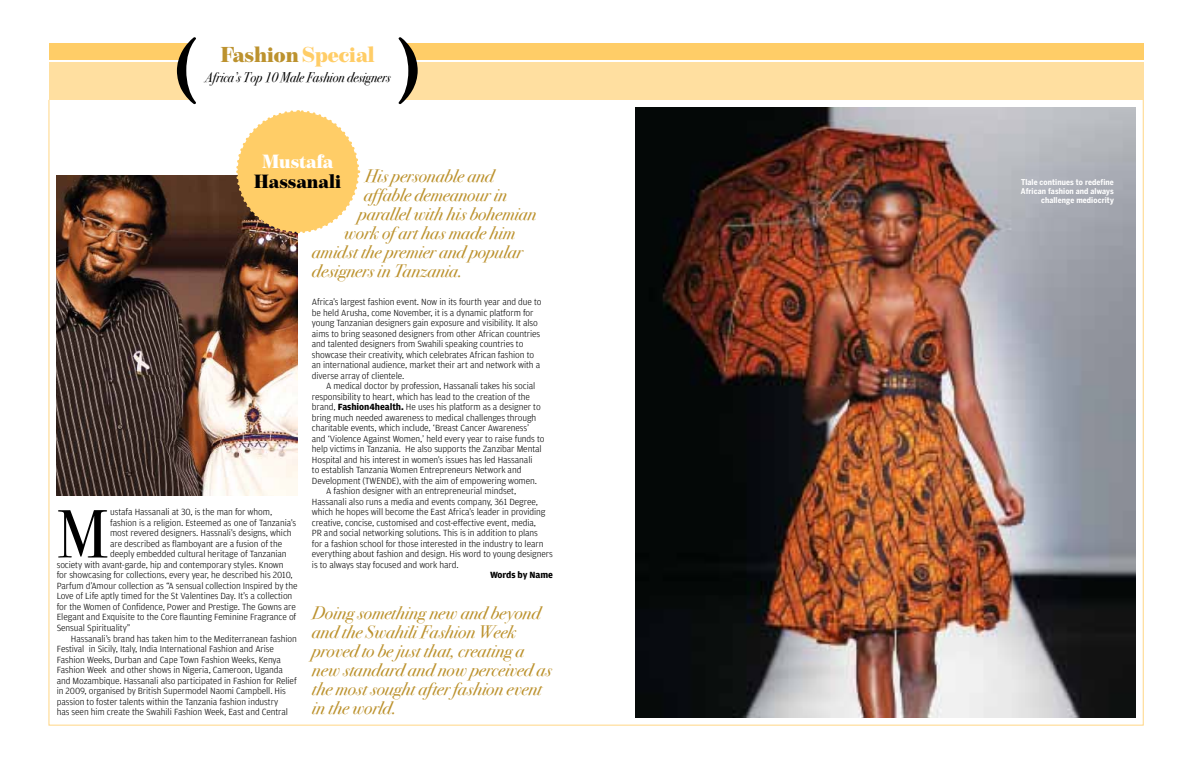
<style>
.page{position:relative;width:1191px;height:766px;background:#fff}
.page>*{position:absolute;margin:0;border:0;box-sizing:border-box;transform-origin:0 0}
.t1{font:700 72.6px "Adobe Caslon Pro";color:#000}
.t2{font:68px "Bodoni Svty Two ITCTT Book";color:#000}
.t3{font:900 22px "Benton Mod Disp";color:#bc922e}
.t4{font:900 19.5px "Benton Mod Disp";color:#000}
.t5{font:900 19.5px "Benton Mod Disp";letter-spacing:-.005em;color:#fff}
.t6{font:18px/19px "Bodoni Svty Two ITCTT Book Ita";color:#bc922e}
.t7{font:14px "Bodoni Svty Two ITCTT Book Ita";color:#000;scale:.9 1}
.t8{font:300 9.5px/10.5px "Amplitude";letter-spacing:-.01em;color:#000}
.t9{font:700 9.5px "Amplitude";letter-spacing:-.01em;color:#000}
.t10{font:700 8px/9px "Benton Sans Cond";letter-spacing:.01em;color:#fff;text-align:right}
.s1{color:#ffcd67}
.s2{font-weight:700}
</style>
<div class="page">
<img style="left:57px;top:176px;width:241px;height:319px">
<svg style="left:235px;top:110px;width:126px;height:125px"></svg>
<div style="left:49px;top:44px;width:1094px;height:16px;background:#ffcd67"></div>
<div style="left:49px;top:63px;width:1094px;height:37px;background:#ffdfa0"></div>
<div style="left:181px;top:43px;width:230px;height:57px;background:#fff"></div>
<img style="left:635px;top:108px;width:501px;height:609px">
<h1 class="t1" style="left:174px;top:32px;width:25px">(</h1>
<h1 class="t1" style="left:396px;top:32px;width:25px">)</h1>
<h3 class="t3" style="left:221px;top:42px;width:156px">Fashion <span class="s1">Special</span></h3>
<h3 class="t7" style="left:205px;top:65px;width:208px">Africa’s Top 10 Male Fashion designers</h3>
<h3 class="t5" style="left:262px;top:150px;width:73px">Mustafa</h3>
<h3 class="t4" style="left:254px;top:170px;width:88px">Hassanali</h3>
<h3 class="t6" style="left:365px;top:165px;width:131px">His personable and</h3>
<h3 class="t6" style="left:364px;top:184px;width:144px">affable demeanour in</h3>
<h3 class="t6" style="left:358px;top:203px;width:180px">parallel with his bohemian</h3>
<h3 class="t6" style="left:344px;top:222px;width:173px">work of art has made him</h3>
<h3 class="t6" style="left:312px;top:241px;width:212px">amidst the premier and popular</h3>
<h3 class="t6" style="left:312px;top:260px;width:152px">designers in Tanzania.</h3>
<h2 class="t2" style="left:57px;top:478px;width:53px">M</h2>
<p class="t8" style="left:110px;top:507px;width:164px">ustafa Hassanali at 30, is the man for whom,</p>
<p class="t8" style="left:110px;top:517px;width:188px">fashion is a religion. Esteemed as one of Tanzania’s</p>
<p class="t8" style="left:110px;top:528px;width:183px">most revered designers. Hassnali’s designs, which</p>
<p class="t8" style="left:110px;top:538px;width:173px">are described as flamboyant are a fusion of the</p>
<p class="t8" style="left:110px;top:549px;width:178px">deeply embedded cultural heritage of Tanzanian</p>
<p class="t8" style="left:57px;top:559px;width:228px">society with avant-garde, hip and contemporary styles. Known</p>
<p class="t8" style="left:57px;top:570px;width:237px">for showcasing for collections, every year, he described his 2010,</p>
<p class="t8" style="left:57px;top:580px;width:242px">Parfum d’Amour collection as “A sensual collection Inspired by the</p>
<p class="t8" style="left:57px;top:591px;width:237px">Love of Life aptly timed for the St Valentines Day. It’s a collection</p>
<p class="t8" style="left:57px;top:601px;width:241px">for the Women of Confidence, Power and Prestige. The Gowns are</p>
<p class="t8" style="left:57px;top:612px;width:241px">Elegant and Exquisite to the Core flaunting Feminine Fragrance of</p>
<p class="t8" style="left:57px;top:622px;width:75px">Sensual Spirituality”</p>
<p class="t8" style="left:71px;top:633px;width:227px">Hassanali’s brand has taken him to the Mediterranean fashion</p>
<p class="t8" style="left:57px;top:643px;width:219px">Festival in Sicily, Italy, India International Fashion and Arise</p>
<p class="t8" style="left:57px;top:654px;width:226px">Fashion Weeks, Durban and Cape Town Fashion Weeks, Kenya</p>
<p class="t8" style="left:57px;top:664px;width:228px">Fashion Week and other shows in Nigeria, Cameroon, Uganda</p>
<p class="t8" style="left:57px;top:675px;width:241px">and Mozambique. Hassanali also participated in Fashion for Relief</p>
<p class="t8" style="left:57px;top:685px;width:231px">in 2009, organised by British Supermodel Naomi Campbell. His</p>
<p class="t8" style="left:57px;top:696px;width:223px">passion to foster talents within the Tanzania fashion industry</p>
<p class="t8" style="left:57px;top:706px;width:233px">has seen him create the Swahili Fashion Week, East and Central</p>
<p class="t8" style="left:312px;top:297px;width:231px">Africa’s largest fashion event. Now in its fourth year and due to be held Arusha, come November, it is a dynamic platform for young Tanzanian designers gain exposure and visibility. It also aims to bring seasoned designers from other African countries and talented designers from Swahili speaking countries to showcase their creativity, which celebrates African fashion to an international audience, market their art and network with a diverse array of clientele.</p>
<p class="t8" style="left:326px;top:381px;width:211px">A medical doctor by profession, Hassanali takes his social</p>
<p class="t8" style="left:312px;top:391px;width:220px">responsibility to heart, which has lead to the creation of the</p>
<p class="t8" style="left:312px;top:402px;width:230px">brand, <span class="s2">Fashion4health.</span> He uses his platform as a designer to</p>
<p class="t8" style="left:312px;top:412px;width:226px">bring much needed awareness to medical challenges through</p>
<p class="t8" style="left:312px;top:423px;width:219px">charitable events, which include, ‘Breast Cancer Awareness’</p>
<p class="t8" style="left:312px;top:433px;width:234px">and ‘Violence Against Women,’ held every year to raise funds to</p>
<p class="t8" style="left:312px;top:444px;width:231px">help victims in Tanzania. He also supports the Zanzibar Mental</p>
<p class="t8" style="left:312px;top:454px;width:222px">Hospital and his interest in women’s issues has led Hassanali</p>
<p class="t8" style="left:312px;top:465px;width:211px">to establish Tanzania Women Entrepreneurs Network and</p>
<p class="t8" style="left:312px;top:475px;width:227px">Development (TWENDE), with the aim of empowering women.</p>
<p class="t8" style="left:326px;top:486px;width:192px">A fashion designer with an entrepreneurial mindset,</p>
<p class="t8" style="left:312px;top:496px;width:227px">Hassanali also runs a media and events company, 361 Degree,</p>
<p class="t8" style="left:312px;top:507px;width:235px">which he hopes will become the East Africa’s leader in providing</p>
<p class="t8" style="left:312px;top:517px;width:226px">creative, concise, customised and cost-effective event, media,</p>
<p class="t8" style="left:312px;top:528px;width:228px">PR and social networking solutions. This is in addition to plans</p>
<p class="t8" style="left:312px;top:538px;width:233px">for a fashion school for those interested in the industry to learn</p>
<p class="t8" style="left:312px;top:549px;width:242px">everything about fashion and design. His word to young designers</p>
<p class="t8" style="left:312px;top:559px;width:148px">is to always stay focused and work hard.</p>
<p class="t9" style="left:490px;top:569px;width:64px">Words by Name</p>
<h3 class="t6" style="left:312px;top:601px;width:241px">Doing something new and beyond and the Swahili Fashion Week proved to be just that, creating a new standard and now perceived as the most sought after fashion event in the world.</h3>
<p class="t10" style="left:1021px;top:178px;width:94px">Tlale continues to redefine<br>African fashion and always challenge mediocrity</p>
</div>
